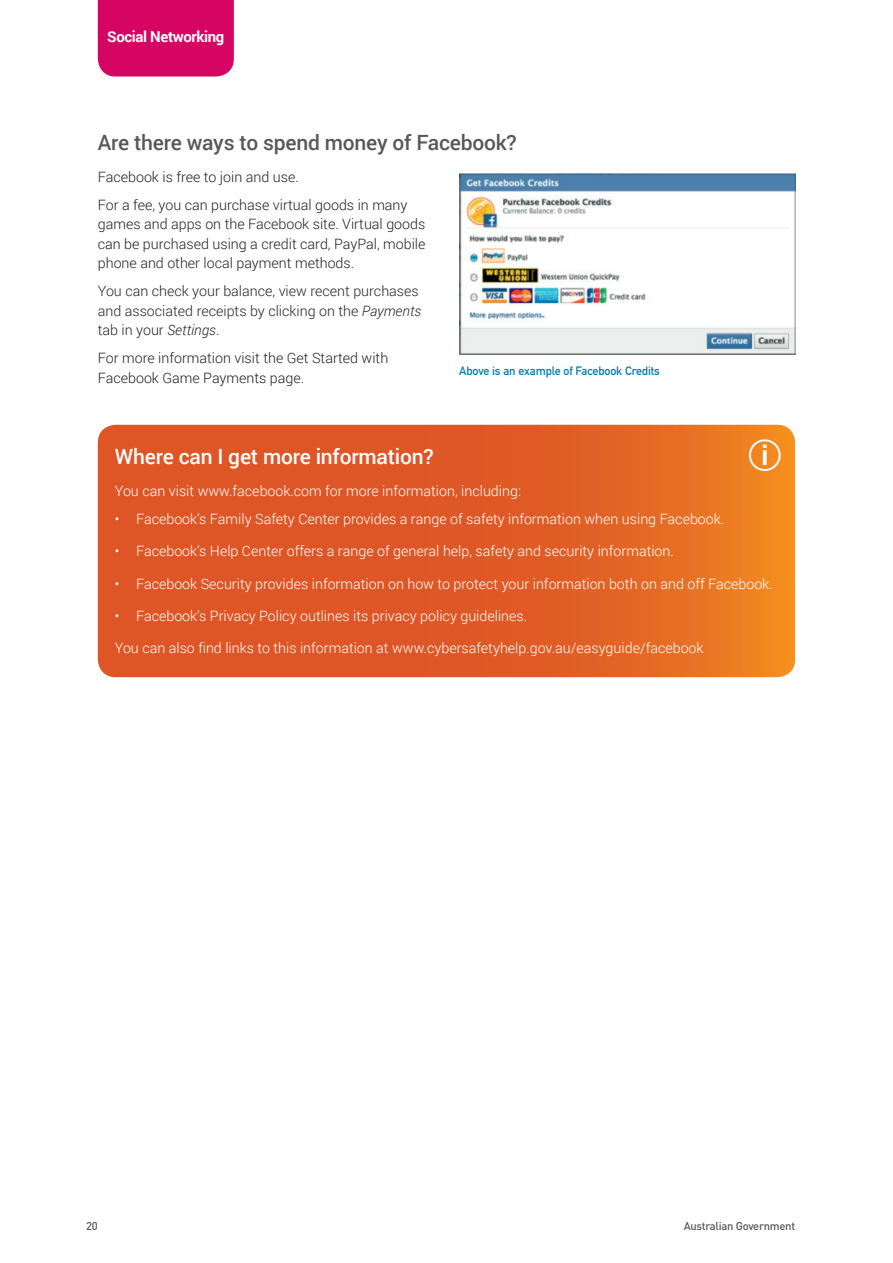
<style>
.page{position:relative;width:893px;height:1263px;background:#fff}
.page>*{position:absolute;margin:0;border:0;box-sizing:border-box;transform-origin:0 0}
.t1{font:500 21px "Roboto";letter-spacing:-.01em;color:#57585a}
.t2{font:500 21px "Roboto";letter-spacing:-.01em;color:#fff}
.t3{font:700 15px "Roboto";letter-spacing:-.025em;color:#fff}
.t4{font:300 14.25px "Roboto";color:#fff}
.t5{font:300 14.25px/19.5px "Roboto";color:#231f20}
.t6{font:300 14.25px/19.5px "Roboto";color:#252525}
.t7{font:12px "DIN Mittelschrift Std";letter-spacing:-.01em;color:#067eaa}
.t8{font:500 11.25px "DIN";letter-spacing:-.025em;color:#57585a}
.s1{font-style:italic}
</style>
<div class="page">
<div style="left:98px;top:0;width:136px;height:77px;background:#d60564"></div>
<img style="left:459px;top:173px;width:336px;height:182px">
<svg style="left:98px;top:425px;width:697px;height:252px;background:#e15f25"></svg>
<svg style="left:749px;top:440px;width:32px;height:31px"></svg>
<p class="t3" style="left:107px;top:26px;width:119px">Social Networking</p>
<h1 class="t1" style="left:98px;top:127px;width:420px">Are there ways to spend money of Facebook?</h1>
<p class="t5" style="left:98px;top:162px;width:311px;line-height:28px">Facebook is free to join and use.<br>For a fee, you can purchase virtual goods in many</p>
<p class="t5" style="left:98px;top:214px;width:329px;text-align:justify">games and apps on the Facebook site. Virtual goods can be purchased using a credit card, PayPal, mobile phone and other local payment methods.</p>
<p class="t6" style="left:98px;top:281px;width:325px">You can check your balance, view recent purchases and associated receipts by clicking on the <span class="s1">Payments </span>tab in your <span class="s1">Settings</span>.</p>
<p class="t5" style="left:98px;top:348px;width:292px">For more information visit the Get Started with<br>Facebook Game Payments page.</p>
<p class="t7" style="left:459px;top:364px;width:202px">Above is an example of Facebook Credits</p>
<h1 class="t2" style="left:115px;top:441px;width:320px">Where can I get more information?</h1>
<p class="t4" style="left:115px;top:481px;width:408px">You can visit www.facebook.com for more information, including:</p>
<p class="t4" style="left:115px;top:509px;width:611px">• Facebook’s Family Safety Center provides a range of safety information when using Facebook.</p>
<p class="t4" style="left:115px;top:541px;width:561px">• Facebook’s Help Center offers a range of general help, safety and security information.</p>
<p class="t4" style="left:115px;top:574px;width:659px">• Facebook Security provides information on how to protect your information both on and off Facebook.</p>
<p class="t4" style="left:115px;top:606px;width:414px">• Facebook’s Privacy Policy outlines its privacy policy guidelines.</p>
<p class="t4" style="left:115px;top:638px;width:590px">You can also find links to this information at www.cybersafetyhelp.gov.au/easyguide/facebook</p>
<p class="t8" style="left:86px;top:1218px;width:13px">20</p>
<p class="t8" style="left:684px;top:1218px;width:113px">Australian Government</p>
</div>
